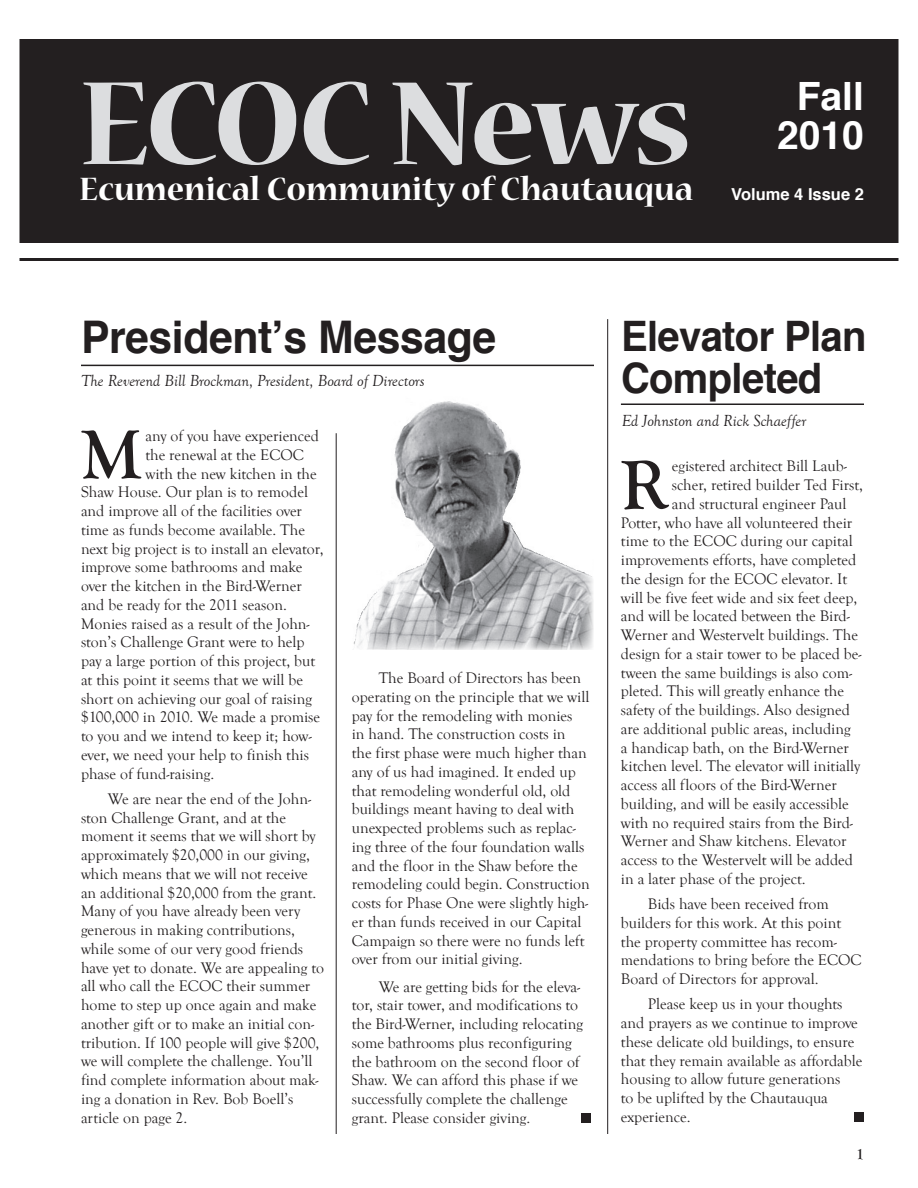
<style>
.page{position:relative;width:918px;height:1188px;background:#fff}
.page>*{position:absolute;margin:0;border:0;box-sizing:border-box;transform-origin:0 0}
.t1{font:700 132px "Nueva Std";letter-spacing:-.035em;color:#dcdddf}
.t2{font:700 72px "Goudy Old Style T";color:#231f20;scale:.95 1}
.t3{font:700 45px "Helvetica";letter-spacing:-.01em;color:#231f20;scale:.95 1}
.t4{font:700 42px/42px "Helvetica";letter-spacing:-.015em;color:#231f20;scale:.95 1}
.t5{font:700 39px/39px "Helvetica";color:#fff;text-align:center}
.t6{font:700 36px "Nueva Std";color:#fff}
.t7{font:italic 16.5px "Goudy Old Style T";color:#231f20}
.t8{font:700 16.5px "Helvetica";color:#fff}
.t9{font:15.75px/18.8px "Goudy Old Style T";color:#231f20}
.t10{font:700 15.75px "Goudy Old Style T";color:#231f20}
</style>
<div class="page">
<img style="left:353px;top:401px;width:240px;height:249px">
<div style="left:20px;top:40px;width:878px;height:202px;background:#231f20"></div>
<div style="left:20px;top:39px;width:878px;height:204px;border:2px solid #231f20"></div>
<hr style="left:607px;top:319px;width:1px;height:815px;background:#231f20">
<hr style="left:20px;top:258px;width:878px;height:3px;background:#231f20">
<hr style="left:81px;top:365px;width:513px;height:1px;background:#231f20">
<hr style="left:621px;top:404px;width:243px;height:1px;background:#231f20">
<div style="left:581px;top:1113px;width:10px;height:10px;background:#231f20"></div>
<hr style="left:336px;top:433px;width:1px;height:701px;background:#231f20">
<div style="left:854px;top:1112px;width:10px;height:10px;background:#231f20"></div>
<p class="t1" style="left:80px;top:63px;width:614px">ECOC News</p>
<p class="t6" style="left:80px;top:172px;width:615px">Ecumenical Community of Chautauqua</p>
<p class="t5" style="left:777px;top:77px;width:88px">Fall<br>2010</p>
<p class="t8" style="left:731px;top:181px;width:134px">Volume 4 Issue 2</p>
<p class="t3" style="left:81px;top:301px;width:439px">President’s Message</p>
<p class="t7" style="left:81px;top:372px;width:345px">The Reverend Bill Brockman, President, Board of Directors</p>
<p class="t2" style="left:81px;top:415px;width:65px">M</p>
<p class="t9" style="left:146px;top:427px;width:175px">any of you have experienced the renewal at the ECOC with the new kitchen in the</p>
<p class="t9" style="left:81px;top:483px;width:244px">Shaw House. Our plan is to remodel and improve all of the facilities over time as funds become available. The next big project is to install an elevator, improve some bathrooms and make over the kitchen in the Bird-Werner and be ready for the 2011 season.<br>Monies raised as a result of the John&shy;ston’s Challenge Grant were to help pay a large portion of this project, but at this point it seems that we will be short on achieving our goal of raising $100,000 in 2010. We made a promise to you and we intend to keep it; how&shy;ever, we need your help to finish this phase of fund-raising.</p>
<p class="t9" style="left:81px;top:790px;width:244px;text-indent:27px">We are near the end of the John&shy;ston Challenge Grant, and at the moment it seems that we will short by approximately $20,000 in our giving, which means that we will not receive an additional $20,000 from the grant.<br>Many of you have already been very generous in making contributions, while some of our very good friends have yet to donate. We are appealing to all who call the ECOC their summer home to step up once again and make another gift or to make an initial con&shy;tribution. If 100 people will give $200, we will complete the challenge. You’ll find complete information about mak&shy;ing a donation in Rev. Bob Boell’s article on page 2.</p>
<p class="t9" style="left:352px;top:669px;width:240px;text-indent:27px">The Board of Directors has been operating on the principle that we will pay for the remodeling with monies<br>in hand. The construction costs in<br>the first phase were much higher than any of us had imagined. It ended up that remodeling wonderful old, old buildings meant having to deal with unexpected problems such as replac&shy;ing three of the four foundation walls and the floor in the Shaw before the remodeling could begin. Construction costs for Phase One were slightly high&shy;er than funds received in our Capital Campaign so there were no funds left over from our initial giving.</p>
<p class="t9" style="left:352px;top:978px;width:233px;text-indent:27px">We are getting bids for the eleva&shy;tor, stair tower, and modifications to the Bird-Werner, including relocating some bathrooms plus reconfiguring the bathroom on the second floor of Shaw. We can afford this phase if we successfully complete the challenge grant. Please consider giving.</p>
<p class="t4" style="left:621px;top:315px;width:260px">Elevator Plan<br>Completed</p>
<p class="t7" style="left:622px;top:411px;width:186px">Ed Johnston and Rick Schaeffer</p>
<p class="t2" style="left:621px;top:445px;width:51px">R</p>
<p class="t9" style="left:672px;top:457px;width:193px">egistered architect Bill Laub&shy;scher, retired builder Ted First, and structural engineer Paul</p>
<p class="t9" style="left:621px;top:513px;width:242px">Potter, who have all volunteered their time to the ECOC during our capital improvements efforts, have completed the design for the ECOC elevator. It will be five feet wide and six feet deep, and will be located between the Bird-Werner and Westervelt buildings. The design for a stair tower to be placed be&shy;tween the same buildings is also com&shy;pleted. This will greatly enhance the safety of the buildings. Also designed are additional public areas, including<br>a handicap bath, on the Bird-Werner kitchen level. The elevator will initially access all floors of the Bird-Werner building, and will be easily accessible with no required stairs from the Bird-Werner and Shaw kitchens. Elevator access to the Westervelt will be added in a later phase of the project.</p>
<p class="t9" style="left:621px;top:895px;width:242px;text-indent:27px">Bids have been received from builders for this work. At this point the property committee has recom&shy;mendations to bring before the ECOC Board of Directors for approval.</p>
<p class="t9" style="left:621px;top:995px;width:243px;text-indent:27px">Please keep us in your thoughts and prayers as we continue to improve these delicate old buildings, to ensure that they remain available as affordable housing to allow future generations<br>to be uplifted by the Chautauqua experience.</p>
<p class="t10" style="left:856px;top:1145px;width:9px">1</p>
</div>
